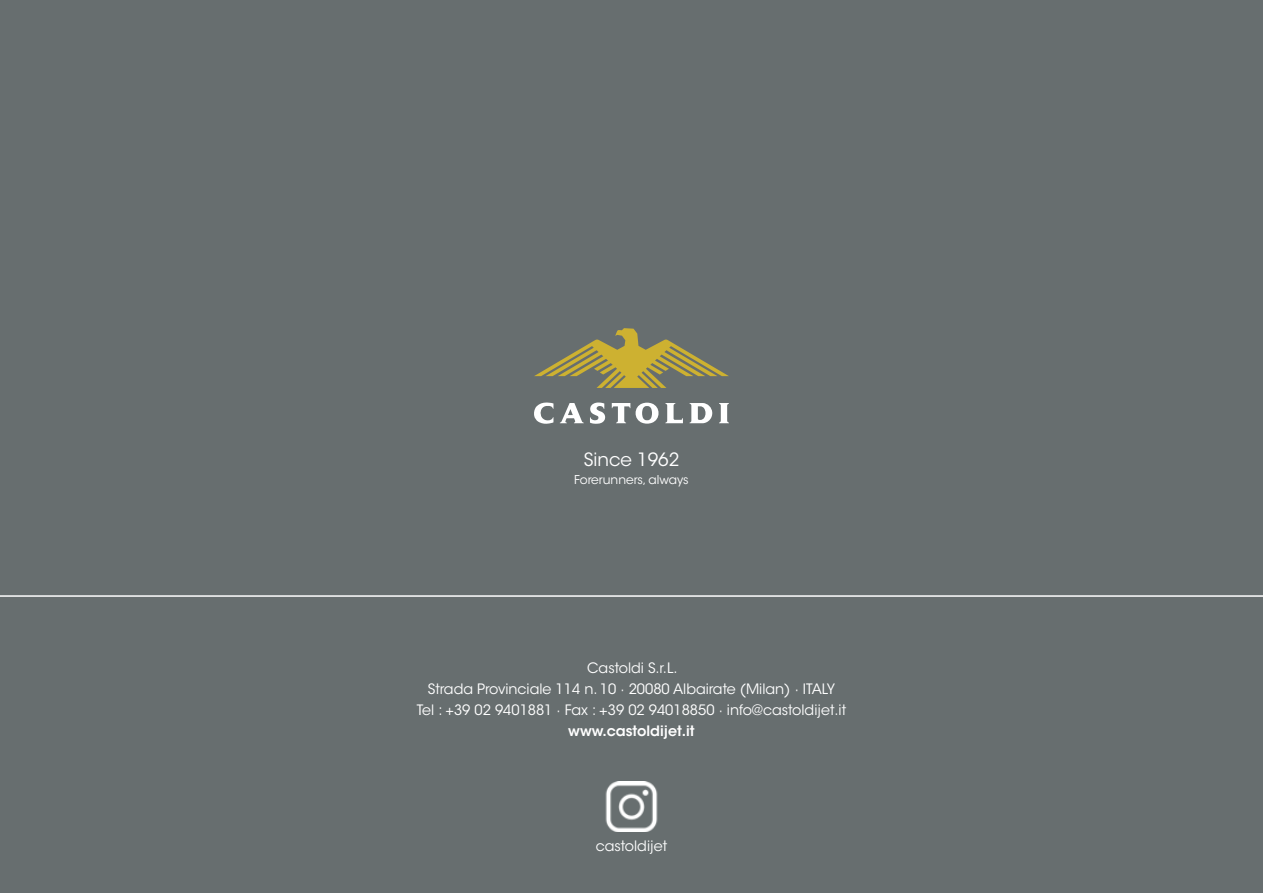
<style>
.page{position:relative;width:1263px;height:893px;background:#676e6f}
.page>*{position:absolute;margin:0;border:0;box-sizing:border-box;transform-origin:0 0}
.t1{font:18.15px "ITC Avant Garde Std";color:#fff}
.t2{font:14.25px/21px "ITC Avant Garde Std";color:#fff;text-align:center}
.t3{font:600 14.25px "ITC Avant Garde Std";color:#fff}
.t4{font:12.15px "ITC Avant Garde Std";color:#fff}
</style>
<div class="page">
<svg style="left:0;top:595px;width:1263px;height:237px"></svg>
<svg style="left:534px;top:402px;width:19px;height:22px"></svg>
<svg style="left:560px;top:403px;width:24px;height:20px"></svg>
<svg style="left:612px;top:402px;width:47px;height:22px"></svg>
<svg style="left:665px;top:403px;width:18px;height:20px"></svg>
<svg style="left:689px;top:403px;width:24px;height:20px"></svg>
<svg style="left:719px;top:403px;width:10px;height:20px"></svg>
<svg style="left:590px;top:402px;width:15px;height:22px"></svg>
<svg style="left:534px;top:328px;width:195px;height:60px"></svg>
<img style="left:599px;top:781px;width:65px;height:50px">
<p class="t1" style="left:584px;top:448px;width:97px">Since 1962</p>
<p class="t4" style="left:574px;top:472px;width:116px">Forerunners, always</p>
<p class="t2" style="left:417px;top:658px;width:431px">Castoldi S.r.L.<br>Strada Provinciale 114 n. 10 · 20080 Albairate (Milan) · ITALY<br>Tel : +39 02 9401881 · Fax : +39 02 94018850 · info@castoldijet.it</p>
<p class="t3" style="left:568px;top:722px;width:128px">www.castoldijet.it</p>
<p class="t2" style="left:596px;top:835px;width:73px">castoldijet</p>
</div>
